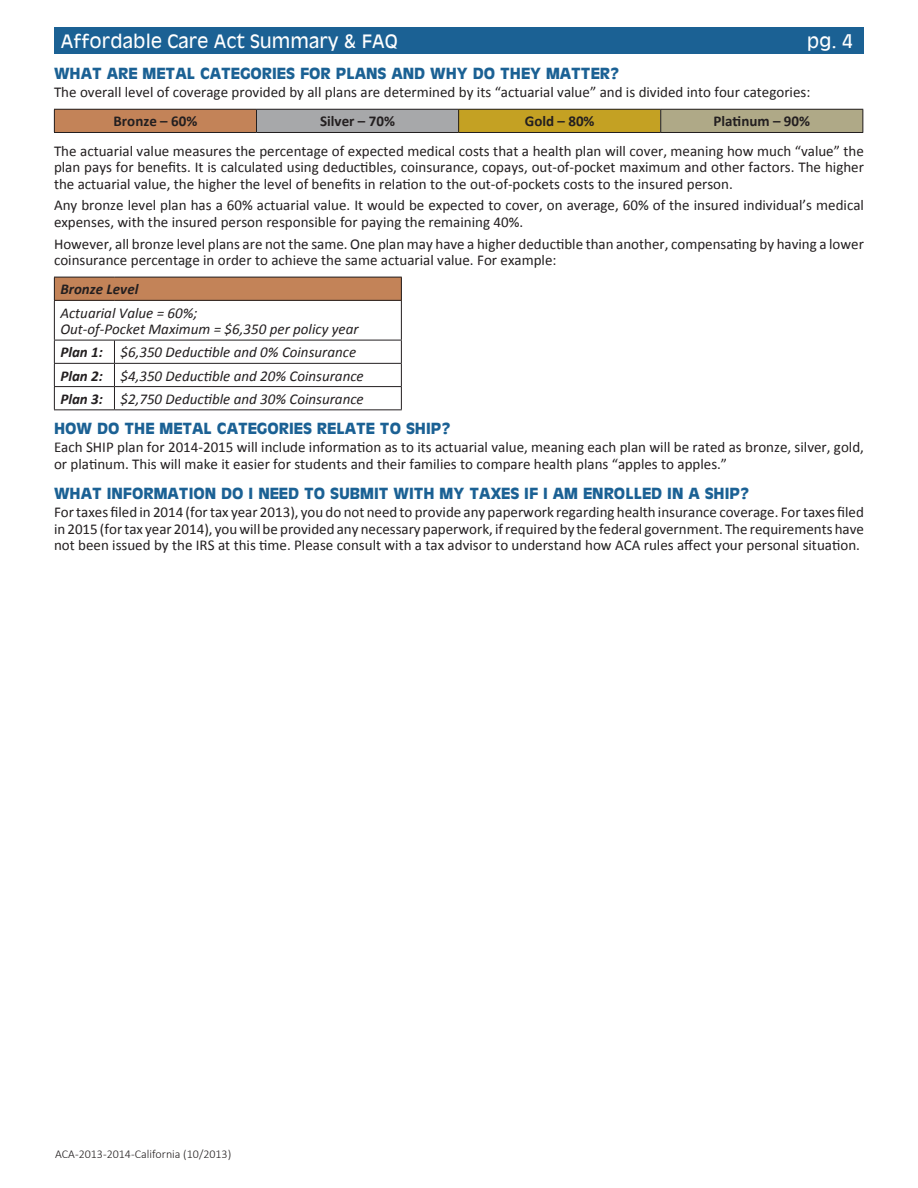
<style>
.page{position:relative;width:918px;height:1188px;background:#fff}
.page>*{position:absolute;margin:0;border:0;box-sizing:border-box;transform-origin:0 0}
.t1{font:18px "Antique Olive";color:#fff}
.Body_Text{font:15px/16.5px "Calibri";color:#231f20}
.Body_Text-2{font:italic 15px "Calibri";color:#231f20}
.Heading{font:700 15px "Antique Olive";color:#1b6194}
.Body_Text-3{font:700 15px "Calibri";color:#231f20}
.Body_Text-4{font:italic 700 15px "Calibri";color:#231f20}
.t2{font:300 12px "Calibri";color:#231f20}
</style>
<div class="page">
<div style="left:54px;top:27px;width:810px;height:27px;background:#1b6194"></div>
<div style="left:54px;top:109px;width:202px;height:23px;background:#c38358"></div>
<div style="left:256px;top:109px;width:203px;height:23px;background:#a7a8aa"></div>
<div style="left:459px;top:109px;width:202px;height:23px;background:#c4a123"></div>
<div style="left:661px;top:109px;width:202px;height:23px;background:#afa987"></div>
<hr style="left:54px;top:109px;width:202px;height:1px;background:#231f20">
<svg style="left:54px;top:110px;width:1px;height:22px"></svg>
<hr style="left:256px;top:109px;width:203px;height:1px;background:#231f20">
<svg style="left:256px;top:110px;width:1px;height:22px"></svg>
<hr style="left:459px;top:109px;width:202px;height:1px;background:#231f20">
<svg style="left:458px;top:110px;width:1px;height:22px"></svg>
<hr style="left:661px;top:109px;width:202px;height:1px;background:#231f20">
<svg style="left:660px;top:110px;width:1px;height:22px"></svg>
<svg style="left:862px;top:110px;width:1px;height:22px"></svg>
<hr style="left:54px;top:132px;width:202px;height:1px;background:#231f20">
<hr style="left:256px;top:132px;width:203px;height:1px;background:#231f20">
<hr style="left:459px;top:132px;width:202px;height:1px;background:#231f20">
<hr style="left:661px;top:132px;width:202px;height:1px;background:#231f20">
<div style="left:54px;top:277px;width:347px;height:23px;background:#c38358"></div>
<hr style="left:54px;top:277px;width:60px;height:1px;background:#231f20">
<svg style="left:54px;top:277px;width:1px;height:23px"></svg>
<hr style="left:114px;top:277px;width:288px;height:1px;background:#231f20">
<svg style="left:401px;top:277px;width:1px;height:23px"></svg>
<hr style="left:54px;top:300px;width:60px;height:1px;background:#231f20">
<hr style="left:54px;top:301px;width:1px;height:39px;background:#231f20">
<hr style="left:114px;top:300px;width:288px;height:1px;background:#231f20">
<hr style="left:401px;top:301px;width:1px;height:39px;background:#231f20">
<hr style="left:54px;top:340px;width:60px;height:1px;background:#231f20">
<hr style="left:114px;top:340px;width:288px;height:1px;background:#231f20">
<hr style="left:54px;top:363px;width:60px;height:1px;background:#231f20">
<hr style="left:114px;top:363px;width:288px;height:1px;background:#231f20">
<hr style="left:54px;top:386px;width:60px;height:1px;background:#231f20">
<svg style="left:54px;top:340px;width:1px;height:69px"></svg>
<hr style="left:114px;top:386px;width:288px;height:1px;background:#231f20">
<svg style="left:114px;top:340px;width:1px;height:69px"></svg>
<svg style="left:401px;top:340px;width:1px;height:69px"></svg>
<hr style="left:54px;top:409px;width:60px;height:1px;background:#231f20">
<hr style="left:114px;top:409px;width:288px;height:1px;background:#231f20">
<p class="t1" style="left:61px;top:29px;width:339px">Affordable Care Act Summary &amp; FAQ</p>
<p class="t1" style="left:807px;top:29px;width:47px">pg. 4</p>
<p class="Heading" style="left:54px;top:64px;width:567px">WHAT ARE METAL CATEGORIES FOR PLANS AND WHY DO THEY MATTER?</p>
<p class="Body_Text" style="left:54px;top:84px;width:758px">The overall level of coverage provided by all plans are determined by its “actuarial value” and is divided into four categories:</p>
<p class="Body_Text-3" style="left:114px;top:112px;width:85px">Bronze – 60%</p>
<p class="Body_Text-3" style="left:320px;top:112px;width:76px">Silver – 70%</p>
<p class="Body_Text-3" style="left:525px;top:112px;width:71px">Gold – 80%</p>
<p class="Body_Text-3" style="left:714px;top:112px;width:98px">Platinum – 90%</p>
<p class="Body_Text" style="left:54px;top:142px;width:812px;text-align:justify">The actuarial value measures the percentage of expected medical costs that a health plan will cover, meaning how much “value” the plan pays for benefits. It is calculated using deductibles, coinsurance, copays, out-of-pocket maximum and other factors. The higher the actuarial value, the higher the level of benefits in relation to the out-of-pockets costs to the insured person.</p>
<p class="Body_Text" style="left:54px;top:196px;width:811px">Any bronze level plan has a 60% actuarial value. It would be expected to cover, on average, 60% of the insured individual’s medical expenses, with the insured person responsible for paying the remaining 40%.</p>
<p class="Body_Text" style="left:54px;top:235px;width:811px">However, all bronze level plans are not the same. One plan may have a higher deductible than another, compensating by having a lower coinsurance percentage in order to achieve the same actuarial value. For example:</p>
<p class="Body_Text-4" style="left:60px;top:280px;width:80px">Bronze Level</p>
<p class="Body_Text-2" style="left:60px;top:303px;width:139px">Actuarial Value = 60%;</p>
<p class="Body_Text-2" style="left:60px;top:320px;width:300px">Out-of-Pocket Maximum = $6,350 per policy year</p>
<p class="Body_Text-4" style="left:60px;top:343px;width:44px">Plan 1:</p>
<p class="Body_Text-2" style="left:120px;top:343px;width:237px">$6,350 Deductible and 0% Coinsurance</p>
<p class="Body_Text-4" style="left:60px;top:366px;width:44px">Plan 2:</p>
<p class="Body_Text-2" style="left:120px;top:366px;width:245px">$4,350 Deductible and 20% Coinsurance</p>
<p class="Body_Text-4" style="left:60px;top:390px;width:44px">Plan 3:</p>
<p class="Body_Text-2" style="left:120px;top:390px;width:245px">$2,750 Deductible and 30% Coinsurance</p>
<p class="Heading" style="left:54px;top:419px;width:398px">HOW DO THE METAL CATEGORIES RELATE TO SHIP?</p>
<p class="Body_Text" style="left:54px;top:439px;width:811px">Each SHIP plan for 2014-2015 will include information as to its actuarial value, meaning each plan will be rated as bronze, silver, gold, or platinum. This will make it easier for students and their families to compare health plans “apples to apples.”</p>
<p class="Heading" style="left:54px;top:483px;width:697px">WHAT INFORMATION DO I NEED TO SUBMIT WITH MY TAXES IF I AM ENROLLED IN A SHIP?</p>
<p class="Body_Text" style="left:54px;top:503px;width:812px;text-align:justify">For taxes filed in 2014 (for tax year 2013), you do not need to provide any paperwork regarding health insurance coverage. For taxes filed in 2015 (for tax year 2014), you will be provided any necessary paperwork, if required by the federal government. The requirements have not been issued by the IRS at this time. Please consult with a tax advisor to understand how ACA rules affect your personal situation.</p>
<p class="t2" style="left:55px;top:1147px;width:178px">ACA-2013-2014-California (10/2013)</p>
</div>
